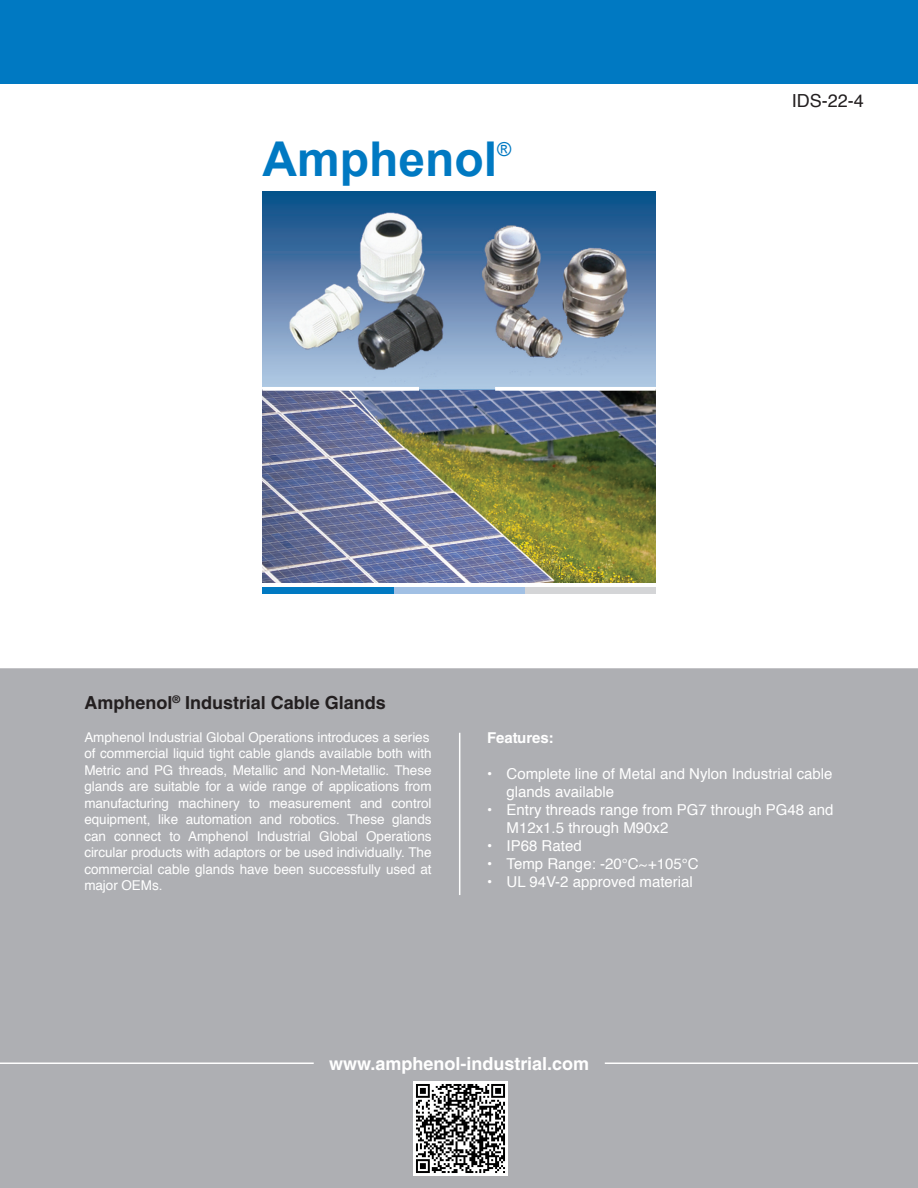
<style>
.page{position:relative;width:918px;height:1188px;background:#fff}
.page>*{position:absolute;margin:0;border:0;box-sizing:border-box;transform-origin:0 0}
.t1{font:700 48px "Arial";color:#0079c2}
.t2{font:19.2px "Arial";color:#0079c2}
.t3{font:700 18px "Helvetica LT Std";color:#231f20}
.t4{font:700 18px "Helvetica LT Std";color:#fff}
.t5{font:18px "Helvetica";color:#231f20}
.t6{font:15px "Helvetica";color:#fff}
.t7{font:700 15px "Helvetica LT Std";color:#fff}
.t8{font:13.5px/16.5px "Helvetica";letter-spacing:-.005em;color:#fff;text-align:justify}
.s1{font-size:13.5px}
</style>
<div class="page">
<div style="left:0;top:668px;width:918px;height:520px;background:#aeafb3"></div>
<hr style="left:0;top:1063px;width:314px;height:1px;background:#fff">
<hr style="left:605px;top:1063px;width:313px;height:1px;background:#fff">
<div style="left:413px;top:1082px;width:95px;height:94px;background:#fff"></div>
<img style="left:416px;top:1084px;width:89px;height:89px">
<hr style="left:459px;top:733px;width:1px;height:162px;background:#fff">
<div style="left:0;top:0;width:918px;height:83px;background:#0079c2"></div>
<img style="left:262px;top:192px;width:394px;height:391px">
<div style="left:262px;top:587px;width:132px;height:7px;background:#0079c2"></div>
<div style="left:394px;top:587px;width:132px;height:7px;background:#a1c0e4"></div>
<div style="left:526px;top:587px;width:130px;height:7px;background:#d4d5d7"></div>
<svg style="left:495px;top:387px;width:161px;height:4px"></svg>
<svg style="left:262px;top:387px;width:157px;height:4px"></svg>
<p class="t1" style="left:262px;top:127px;width:236px">Amphenol</p>
<p class="t2" style="left:497px;top:137px;width:16px">®</p>
<p class="t5" style="left:792px;top:88px;width:74px">IDS-22-4</p>
<p class="t3" style="left:84px;top:692px;width:303px">Amphenol<sup>®</sup> Industrial Cable Glands</p>
<p class="t8" style="left:84px;top:729px;width:347px">Amphenol Industrial Global Operations introduces a series</p>
<p class="t8" style="left:84px;top:746px;width:349px">of commercial liquid tight cable glands available both with Metric and PG threads, Metallic and Non-Metallic. These glands are suitable for a wide range of applications from manufacturing machinery to measurement and control equipment, like automation and robotics. These glands can connect to Amphenol Industrial Global Operations circular products with adaptors or be used individually. The commercial cable glands have been successfully used at major OEMs.</p>
<p class="t7" style="left:487px;top:728px;width:68px">Features:</p>
<p class="t6" style="left:487px;top:763px;width:347px">• Complete line of Metal and Nylon Industrial cable</p>
<p class="t6" style="left:507px;top:781px;width:109px">glands available</p>
<p class="t6" style="left:487px;top:799px;width:348px">• Entry threads range from PG7 through PG48 and</p>
<p class="t6" style="left:507px;top:817px;width:163px">M12x1.5 through M90x2</p>
<p class="t6" style="left:487px;top:835px;width:96px">• IP68 Rated</p>
<p class="t6" style="left:487px;top:853px;width:213px">• Temp Range: -20°C<span class="s1">~</span>+105°C</p>
<p class="t6" style="left:487px;top:871px;width:207px">• UL 94V-2 approved material</p>
<p class="t4" style="left:329px;top:1053px;width:262px">www.amphenol-industrial.com</p>
</div>
